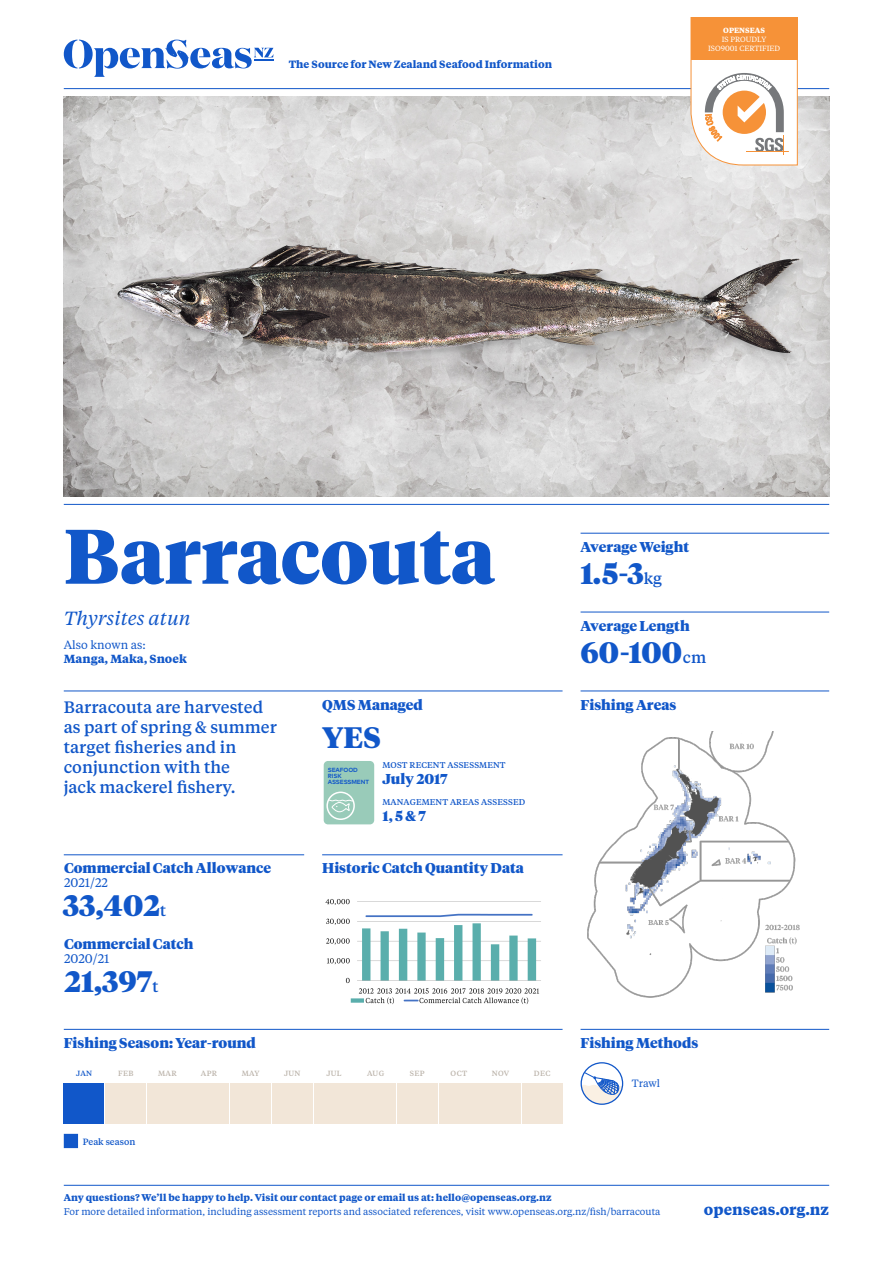
<style>
.page{position:relative;width:893px;height:1263px;background:#fff}
.page>*{position:absolute;margin:0;border:0;box-sizing:border-box;transform-origin:0 0}
.t1{font:900 76.8px "Tiempos Headline";color:#1157c9}
.t2{font:900 29.55px "Tiempos Headline";color:#1157c9}
.t3{font:italic 18.9px "Tiempos Text";color:#1157c9}
.t4{font:500 16.5px/19.8px "Tiempos Text";color:#1157c9}
.t5{font:700 15px "Tiempos Text";color:#1157c9}
._3__FISH_-_Number{font:900 14.25px "Tiempos Headline";letter-spacing:-.005em;color:#1157c9}
._1__Subhead_1_-_Blac{font:900 14.1px "Tiempos Headline";color:#1157c9}
.t6{font:12.45px "Tiempos Text";color:#1157c9}
.t7{font:700 11.7px/14.1px "Tiempos Text";color:#1157c9}
.t8{font:700 10.5px "Tiempos Text";color:#1157c9}
.t9{font:10.5px "Tiempos Text";color:#1157c9}
.t10{font:9.75px "Tiempos Text";color:#1157c9}
.t11{font:700 9.75px "Tiempos Text";color:#1157c9}
.t12{font:500 9px "Tiempos Text";color:#1157c9}
._3__FISH_-_Sub_Title{font:500 8.4px "Tiempos Text";letter-spacing:.01em;color:#1157c9}
.t13{font:500 7.5px "Tiempos Text";letter-spacing:.04em;color:#bcb4ab}
.t14{font:7.5px/9px "Tiempos Text";color:#fff;text-align:center}
.t15{font:500 7.5px "Tiempos Text";color:#1157c9}
._3__FISH_-_Number-2{font:700 6px/6px "Mark OT";letter-spacing:-.02em;color:#1157c9}
.s1{font-weight:700}
.s2{font-weight:400}
.s3{font-family:"Tiempos Text";font-weight:500;font-size:15.6px}
</style>
<div class="page">
<img style="left:64px;top:97px;width:765px;height:399px">
<hr style="left:64px;top:88px;width:765px;height:1px;background:#1157c9">
<hr style="left:64px;top:504px;width:765px;height:1px;background:#1157c9">
<img style="left:587px;top:732px;width:213px;height:266px">
<hr style="left:64px;top:1185px;width:765px;height:1px;background:#1157c9">
<hr style="left:581px;top:691px;width:248px;height:1px;background:#1157c9">
<hr style="left:581px;top:533px;width:248px;height:1px;background:#1157c9">
<hr style="left:581px;top:612px;width:248px;height:1px;background:#1157c9">
<hr style="left:581px;top:1029px;width:248px;height:1px;background:#1157c9">
<hr style="left:64px;top:1029px;width:499px;height:1px;background:#1157c9">
<div style="left:581px;top:1062px;width:42px;height:43px;border:1px solid #1157c9;border-radius:50%"></div>
<svg style="left:581px;top:1071px;width:42px;height:33px"></svg>
<div style="left:64px;top:1134px;width:14px;height:14px;background:#1157c9"></div>
<div style="left:64px;top:1083px;width:40px;height:40px;background:#1157c9"></div>
<div style="left:105px;top:1083px;width:41px;height:40px;background:#f2e6d8"></div>
<div style="left:189px;top:1083px;width:40px;height:40px;background:#f2e6d8"></div>
<div style="left:356px;top:1083px;width:40px;height:40px;background:#f2e6d8"></div>
<div style="left:147px;top:1083px;width:40px;height:40px;background:#f2e6d8"></div>
<div style="left:314px;top:1083px;width:40px;height:40px;background:#f2e6d8"></div>
<div style="left:231px;top:1083px;width:40px;height:40px;background:#f2e6d8"></div>
<div style="left:397px;top:1083px;width:40px;height:40px;background:#f2e6d8"></div>
<div style="left:481px;top:1083px;width:40px;height:40px;background:#f2e6d8"></div>
<div style="left:272px;top:1083px;width:40px;height:40px;background:#f2e6d8"></div>
<div style="left:439px;top:1083px;width:40px;height:40px;background:#f2e6d8"></div>
<div style="left:522px;top:1083px;width:41px;height:40px;background:#f2e6d8"></div>
<svg style="left:64px;top:40px;width:210px;height:37px"></svg>
<svg style="left:691px;top:17px;width:107px;height:148px"></svg>
<div style="left:691px;top:18px;width:106px;height:42px;background:#f69238"></div>
<hr style="left:64px;top:691px;width:499px;height:1px;background:#1157c9">
<hr style="left:64px;top:854px;width:240px;height:1px;background:#1157c9">
<hr style="left:322px;top:854px;width:241px;height:1px;background:#1157c9">
<div style="left:324px;top:761px;width:50px;height:63px;background:#99cbb9;border-radius:4px"></div>
<div style="left:326px;top:791px;width:29px;height:29px;border:2px solid #fff;border-radius:50%"></div>
<svg style="left:327px;top:797px;width:27px;height:22px"></svg>
<img style="left:325px;top:899px;width:216px;height:106px">
<p class="t8" style="left:289px;top:57px;width:265px">The Source for New Zealand Seafood Information</p>
<p class="t14" style="left:708px;top:25px;width:74px"><span class="s1">OPENSEAS<br></span>IS PROUDLY<br>ISO9001 CERTIFIED</p>
<p class="t1" style="left:64px;top:503px;width:433px">Barracouta</p>
<p class="t3" style="left:64px;top:605px;width:128px">Thyrsites atun</p>
<p class="t7" style="left:64px;top:637px;width:125px"><span class="s2">Also known as:<br></span>Manga, Maka, Snoek</p>
<p class="t4" style="left:64px;top:697px;width:215px">Barracouta are harvested as part of spring &amp; summer target fisheries and in conjunction with the<br>jack mackerel fishery.</p>
<p class="_1__Subhead_1_-_Blac" style="left:322px;top:695px;width:102px">QMS Managed</p>
<p class="t2" style="left:322px;top:716px;width:60px">YES</p>
<p class="_3__FISH_-_Sub_Title" style="left:382px;top:759px;width:125px">MOST RECENT ASSESSMENT</p>
<p class="_3__FISH_-_Number" style="left:382px;top:769px;width:67px">July 2017</p>
<p class="_3__FISH_-_Sub_Title" style="left:382px;top:796px;width:144px">MANAGEMENT AREAS ASSESSED</p>
<p class="_3__FISH_-_Number" style="left:382px;top:806px;width:45px">1, 5 &amp; 7</p>
<p class="_3__FISH_-_Number-2" style="left:328px;top:767px;width:43px">SEAFOOD<br>RISK<br>ASSESSMENT</p>
<p class="_1__Subhead_1_-_Blac" style="left:64px;top:858px;width:209px">Commercial Catch Allowance</p>
<p class="t6" style="left:64px;top:874px;width:45px">2021/22</p>
<p class="t2" style="left:63px;top:885px;width:105px">33,402<span class="s3">t</span></p>
<p class="_1__Subhead_1_-_Blac" style="left:64px;top:934px;width:131px">Commercial Catch</p>
<p class="t6" style="left:64px;top:950px;width:47px">2020/21</p>
<p class="t2" style="left:64px;top:961px;width:96px">21,397<span class="s3">t</span></p>
<p class="_1__Subhead_1_-_Blac" style="left:322px;top:858px;width:203px">Historic Catch Quantity Data</p>
<p class="_1__Subhead_1_-_Blac" style="left:581px;top:537px;width:110px">Average Weight</p>
<p class="t2" style="left:581px;top:553px;width:83px">1.5-3<span class="s3">kg</span></p>
<p class="_1__Subhead_1_-_Blac" style="left:581px;top:616px;width:111px">Average Length</p>
<p class="t2" style="left:581px;top:632px;width:127px">60-100<span class="s3">cm</span></p>
<p class="_1__Subhead_1_-_Blac" style="left:581px;top:695px;width:97px">Fishing Areas</p>
<p class="_1__Subhead_1_-_Blac" style="left:64px;top:1033px;width:194px">Fishing Season: Year-round</p>
<p class="_1__Subhead_1_-_Blac" style="left:581px;top:1033px;width:119px">Fishing Methods</p>
<p class="t9" style="left:632px;top:1076px;width:30px">Trawl</p>
<p class="t15" style="left:76px;top:1068px;width:18px">JAN</p>
<p class="t13" style="left:118px;top:1068px;width:17px">FEB</p>
<p class="t13" style="left:158px;top:1068px;width:20px">MAR</p>
<p class="t13" style="left:201px;top:1068px;width:18px">APR</p>
<p class="t13" style="left:242px;top:1068px;width:19px">MAY</p>
<p class="t13" style="left:284px;top:1068px;width:18px">JUN</p>
<p class="t13" style="left:326px;top:1068px;width:17px">JUL</p>
<p class="t13" style="left:367px;top:1068px;width:19px">AUG</p>
<p class="t13" style="left:410px;top:1068px;width:16px">SEP</p>
<p class="t13" style="left:451px;top:1068px;width:18px">OCT</p>
<p class="t13" style="left:492px;top:1068px;width:19px">NOV</p>
<p class="t13" style="left:534px;top:1068px;width:18px">DEC</p>
<p class="t12" style="left:83px;top:1135px;width:54px">Peak season</p>
<p class="t11" style="left:64px;top:1190px;width:489px">Any questions? We’ll be happy to help. Visit our contact page or email us at: hello@openseas.org.nz</p>
<p class="t10" style="left:64px;top:1205px;width:598px">For more detailed information, including assessment reports and associated references, visit www.openseas.org.nz/fish/barracouta</p>
<p class="t5" style="left:704px;top:1199px;width:127px">openseas.org.nz</p>
</div>
